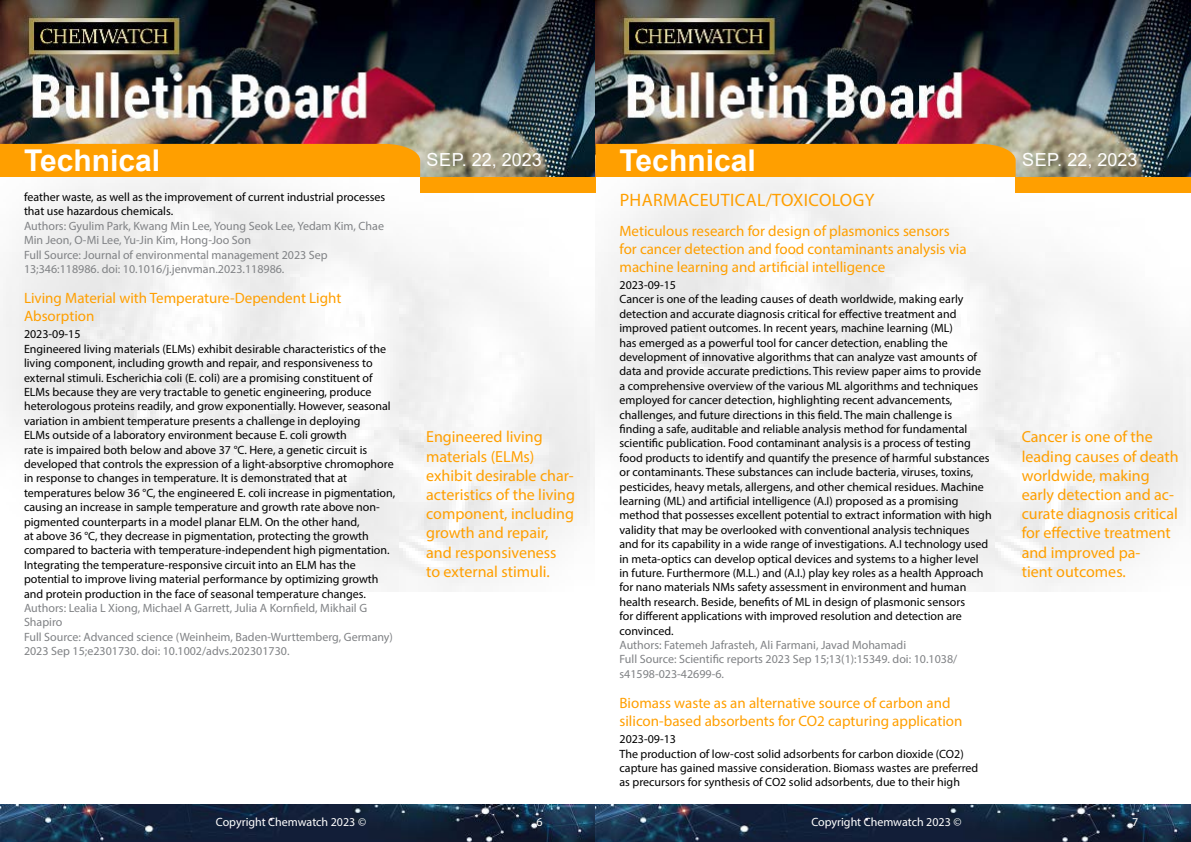
<style>
.page{position:relative;width:1191px;height:842px;background:#fff}
.page>*{position:absolute;margin:0;border:0;box-sizing:border-box;transform-origin:0 0}
.t1{font:700 30px "Arial";color:#fff}
.t2{font:18px "Myriad Pro";letter-spacing:.02em;color:#ff9f00}
.t3{font:18px "Arial";color:#fff}
.t4{font:16px/19.2px "Myriad Pro";color:#ff9f00}
.t5{font:15px/18px "Myriad Pro";color:#ff9f00}
.t6{font:12px/14.4px "Myriad Pro";color:#000}
.t7{font:12px/14.4px "Myriad Pro";color:#808285}
.t8{font:12px "Myriad Pro";color:#fff}
</style>
<div class="page">
<img style="left:0;top:0;width:1191px;height:592px">
<div style="left:420px;top:177px;width:175px;height:15px;background:#ff9f00"></div>
<div style="left:1015px;top:177px;width:176px;height:15px;background:#ff9f00"></div>
<div style="left:0;top:144px;width:420px;height:33px;background:#ff9f00"></div>
<div style="left:595px;top:144px;width:420px;height:33px;background:#ff9f00"></div>
<img style="left:0;top:804px;width:1191px;height:38px">
<h1 class="t1" style="left:24px;top:139px;width:138px">Technical</h1>
<h1 class="t1" style="left:619px;top:139px;width:138px">Technical</h1>
<p class="t6" style="left:24px;top:190px;width:363px">feather waste, as well as the improvement of current industrial processes that use hazardous chemicals.</p>
<p class="t7" style="left:24px;top:218px;width:361px">Authors: Gyulim Park, Kwang Min Lee, Young Seok Lee, Yedam Kim, Chae Min Jeon, O-Mi Lee, Yu-Jin Kim, Hong-Joo Son<br>Full Source: Journal of environmental management 2023 Sep 13;346:118986. doi: 10.1016/j.jenvman.2023.118986.</p>
<p class="t5" style="left:24px;top:289px;width:319px">Living Material with Temperature-Dependent Light<br>Absorption</p>
<p class="t6" style="left:24px;top:327px;width:373px">2023-09-15<br>Engineered living materials (ELMs) exhibit desirable characteristics of the living component, including growth and repair, and responsiveness to external stimuli. Escherichia coli (E. coli) are a promising constituent of ELMs because they are very tractable to genetic engineering, produce heterologous proteins readily, and grow exponentially. However, seasonal variation in ambient temperature presents a challenge in deploying<br>ELMs outside of a laboratory environment because E. coli growth<br>rate is impaired both below and above 37 °C. Here, a genetic circuit is developed that controls the expression of a light-absorptive chromophore in response to changes in temperature. It is demonstrated that at temperatures below 36 °C, the engineered E. coli increase in pigmentation, causing an increase in sample temperature and growth rate above non&shy;pigmented counterparts in a model planar ELM. On the other hand,<br>at above 36 °C, they decrease in pigmentation, protecting the growth compared to bacteria with temperature-independent high pigmentation.<br>Integrating the temperature-responsive circuit into an ELM has the potential to improve living material performance by optimizing growth and protein production in the face of seasonal temperature changes.</p>
<p class="t7" style="left:24px;top:601px;width:370px">Authors: Lealia L Xiong, Michael A Garrett, Julia A Kornfield, Mikhail G Shapiro<br>Full Source: Advanced science (Weinheim, Baden-Wurttemberg, Germany)<br>2023 Sep 15;e2301730. doi: 10.1002/advs.202301730.</p>
<h2 class="t3" style="left:426px;top:148px;width:117px">Sep. 22, 2023</h2>
<h2 class="t3" style="left:1022px;top:148px;width:117px">Sep. 22, 2023</h2>
<h2 class="t2" style="left:619px;top:188px;width:256px">PHARMACEUTICAL/TOXICOLOGY</h2>
<p class="t5" style="left:619px;top:221px;width:349px">Meticulous research for design of plasmonics sensors for cancer detection and food contaminants analysis via machine learning and artificial intelligence</p>
<p class="t6" style="left:619px;top:277px;width:374px">2023-09-15<br>Cancer is one of the leading causes of death worldwide, making early detection and accurate diagnosis critical for effective treatment and improved patient outcomes. In recent years, machine learning (ML)<br>has emerged as a powerful tool for cancer detection, enabling the development of innovative algorithms that can analyze vast amounts of data and provide accurate predictions. This review paper aims to provide<br>a comprehensive overview of the various ML algorithms and techniques employed for cancer detection, highlighting recent advancements, challenges, and future directions in this field. The main challenge is<br>finding a safe, auditable and reliable analysis method for fundamental scientific publication. Food contaminant analysis is a process of testing food products to identify and quantify the presence of harmful substances or contaminants. These substances can include bacteria, viruses, toxins, pesticides, heavy metals, allergens, and other chemical residues. Machine learning (ML) and artificial intelligence (A.I) proposed as a promising method that possesses excellent potential to extract information with high validity that may be overlooked with conventional analysis techniques and for its capability in a wide range of investigations. A.I technology used in meta-optics can develop optical devices and systems to a higher level<br>in future. Furthermore (M.L.) and (A.I.) play key roles as a health Approach for nano materials NMs safety assessment in environment and human health research. Beside, benefits of ML in design of plasmonic sensors<br>for different applications with improved resolution and detection are convinced.</p>
<p class="t7" style="left:619px;top:637px;width:339px">Authors: Fatemeh Jafrasteh, Ali Farmani, Javad Mohamadi<br>Full Source: Scientific reports 2023 Sep 15;13(1):15349. doi: 10.1038/ s41598-023-42699-6.</p>
<p class="t5" style="left:619px;top:693px;width:344px">Biomass waste as an alternative source of carbon and silicon-based absorbents for CO2 capturing application</p>
<p class="t6" style="left:619px;top:732px;width:360px">2023-09-13<br>The production of low-cost solid adsorbents for carbon dioxide (CO2) capture has gained massive consideration. Biomass wastes are preferred as precursors for synthesis of CO2 solid adsorbents, due to their high</p>
<h3 class="t4" style="left:426px;top:427px;width:150px">Engineered living materials (ELMs) exhibit desirable char&shy;acteristics of the living component, including growth and repair, and responsiveness<br>to external stimuli.</h3>
<h3 class="t4" style="left:1021px;top:427px;width:158px">Cancer is one of the leading causes of death worldwide, making early detection and ac&shy;curate diagnosis critical for effective treatment and improved pa-<br>tient outcomes.</h3>
<p class="t8" style="left:216px;top:815px;width:152px">Copyright Chemwatch 2023 ©</p>
<p class="t8" style="left:536px;top:815px;width:8px">6</p>
<p class="t8" style="left:811px;top:815px;width:152px">Copyright Chemwatch 2023 ©</p>
<p class="t8" style="left:1132px;top:815px;width:8px">7</p>
</div>
